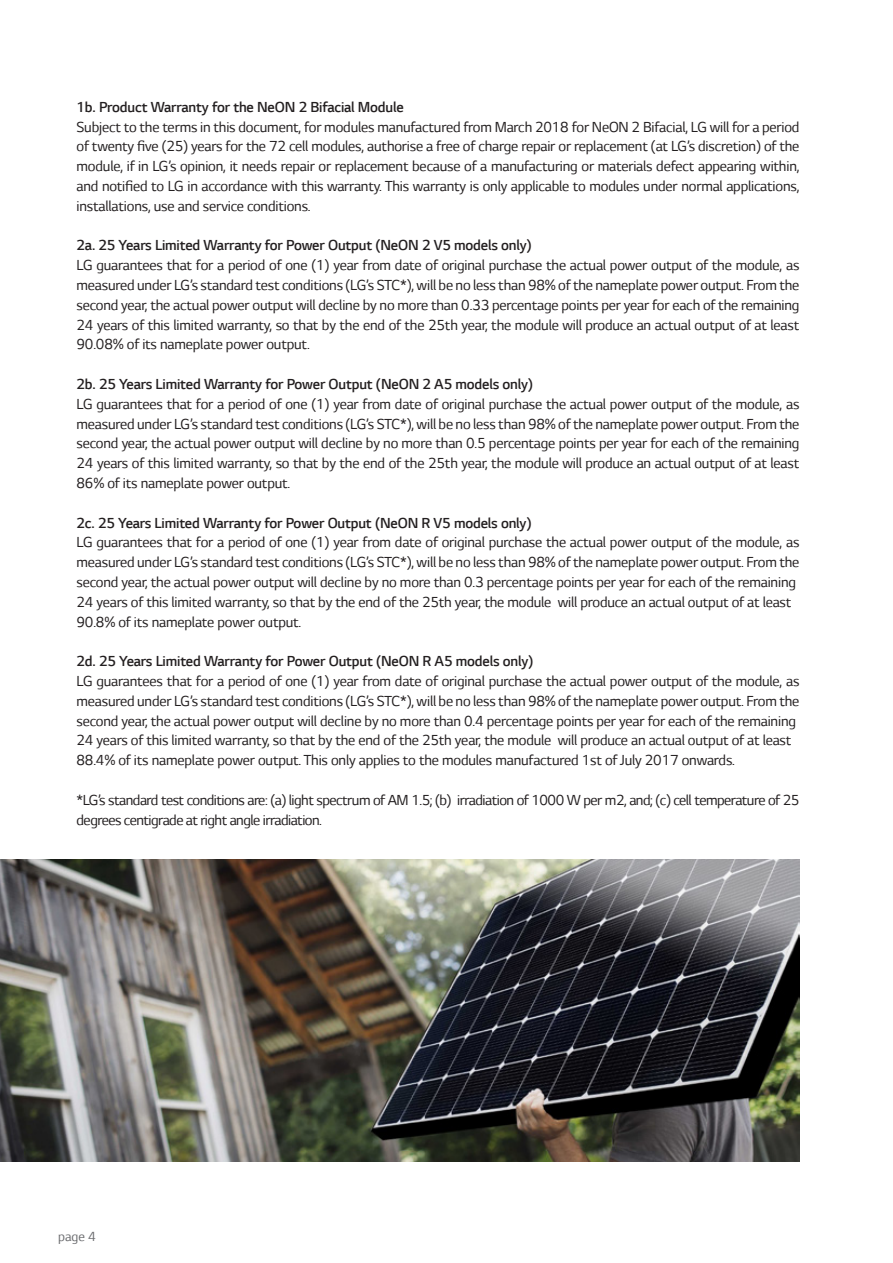
<style>
.page{position:relative;width:893px;height:1263px;background:#fff}
.page>*{position:absolute;margin:0;border:0;box-sizing:border-box;transform-origin:0 0}
.t1{font:16.5px/19.8px "LG Smart";letter-spacing:-.01em;color:#231f20;text-align:justify}
.t2{font:300 16.5px "LG Smart";letter-spacing:-.01em;color:#231f20}
.t3{font:16.5px/19.8px "LG Smart";letter-spacing:-.03em;color:#231f20}
.t4{font:15px "LG Smart";color:#6c6d70}
</style>
<div class="page">
<img style="left:0;top:859px;width:799px;height:303px">
<p class="t2" style="left:77px;top:98px;width:329px">1b. Product Warranty for the NeON 2 Bifacial Module</p>
<p class="t1" style="left:77px;top:117px;width:724px">Subject to the terms in this document, for modules manufactured from March 2018 for NeON 2 Bifacial, LG will for a period of twenty five (25) years for the 72 cell modules, authorise a free of charge repair or replacement (at LG’s discretion) of the module, if in LG’s opinion, it needs repair or replacement because of a manufacturing or materials defect appearing within, and notified to LG in accordance with this warranty. This warranty is only applicable to modules under normal applications, installations, use and service conditions.</p>
<p class="t2" style="left:77px;top:236px;width:457px">2a. 25 Years Limited Warranty for Power Output (NeON 2 V5 models only)</p>
<p class="t1" style="left:77px;top:255px;width:724px">LG guarantees that for a period of one (1) year from date of original purchase the actual power output of the module, as measured under LG’s standard test conditions (LG’s STC*), will be no less than 98% of the nameplate power output. From the second year, the actual power output will decline by no more than 0.33 percentage points per year for each of the remaining 24 years of this limited warranty, so that by the end of the 25th year, the module will produce an actual output of at least 90.08% of its nameplate power output.</p>
<p class="t2" style="left:77px;top:375px;width:458px">2b. 25 Years Limited Warranty for Power Output (NeON 2 A5 models only)</p>
<p class="t1" style="left:77px;top:394px;width:724px">LG guarantees that for a period of one (1) year from date of original purchase the actual power output of the module, as measured under LG’s standard test conditions (LG’s STC*), will be no less than 98% of the nameplate power output. From the second year, the actual power output will decline by no more than 0.5 percentage points per year for each of the remaining 24 years of this limited warranty, so that by the end of the 25th year, the module will produce an actual output of at least 86% of its nameplate power output.</p>
<p class="t2" style="left:77px;top:514px;width:457px">2c. 25 Years Limited Warranty for Power Output (NeON R V5 models only)</p>
<p class="t1" style="left:77px;top:533px;width:724px">LG guarantees that for a period of one (1) year from date of original purchase the actual power output of the module, as measured under LG’s standard test conditions (LG’s STC*), will be no less than 98% of the nameplate power output. From the second year, the actual power output will decline by no more than 0.3 percentage points per year for each of the remaining</p>
<p class="t1" style="left:77px;top:592px;width:716px">24 years of this limited warranty, so that by the end of the 25th year, the module will produce an actual output of at least</p>
<p class="t1" style="left:77px;top:612px;width:226px">90.8% of its nameplate power output.</p>
<p class="t2" style="left:77px;top:652px;width:458px">2d. 25 Years Limited Warranty for Power Output (NeON R A5 models only)</p>
<p class="t1" style="left:77px;top:671px;width:724px">LG guarantees that for a period of one (1) year from date of original purchase the actual power output of the module, as measured under LG’s standard test conditions (LG’s STC*), will be no less than 98% of the nameplate power output. From the second year, the actual power output will decline by no more than 0.4 percentage points per year for each of the remaining</p>
<p class="t1" style="left:77px;top:731px;width:716px">24 years of this limited warranty, so that by the end of the 25th year, the module will produce an actual output of at least</p>
<p class="t1" style="left:77px;top:750px;width:660px">88.4% of its nameplate power output. This only applies to the modules manufactured 1st of July 2017 onwards.</p>
<p class="t3" style="left:77px;top:790px;width:724px">*LG’s standard test conditions are: (a) light spectrum of AM 1.5; (b) irradiation of 1000 W per m2, and; (c) cell temperature of 25 degrees centigrade at right angle irradiation.</p>
<p class="t4" style="left:58px;top:1228px;width:39px">page 4</p>
</div>
